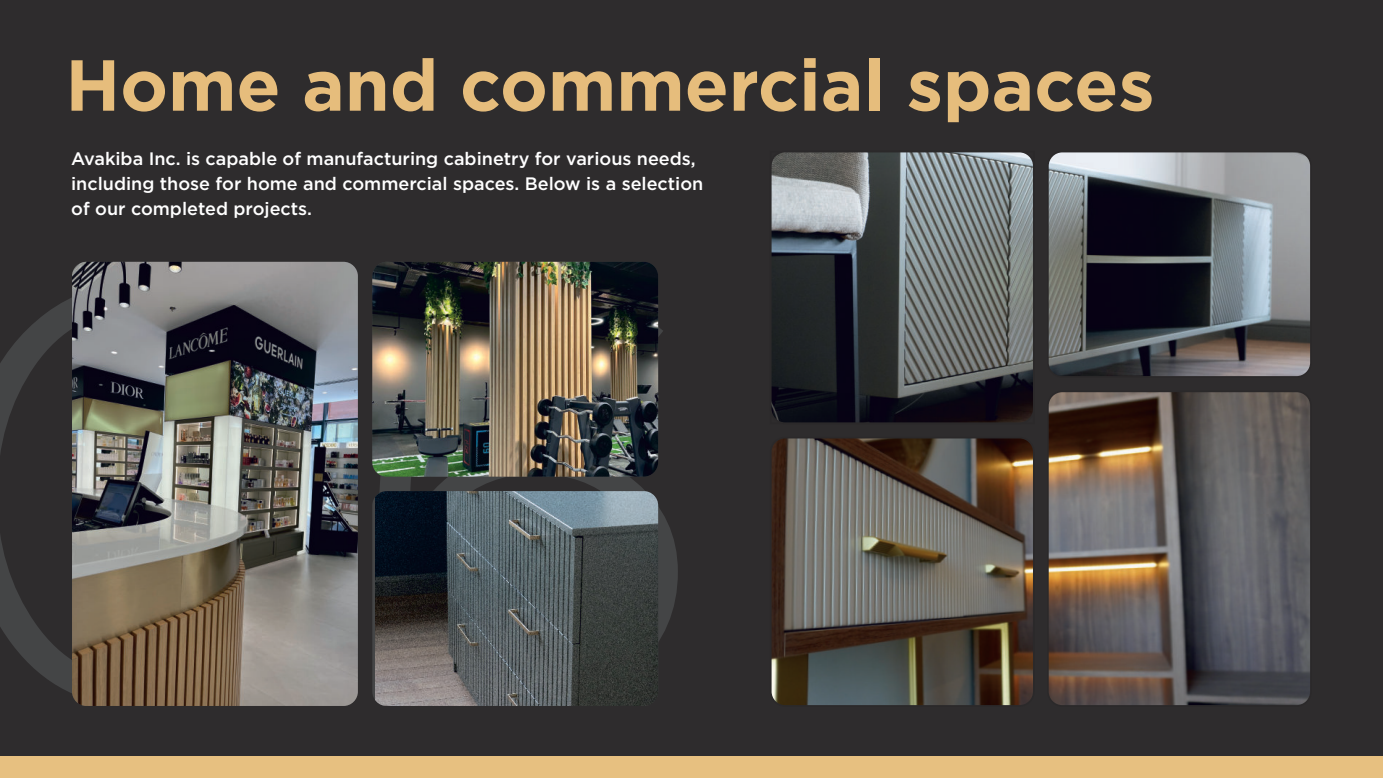
<style>
.page{position:relative;width:1383px;height:778px;background:#fff}
.page>*{position:absolute;margin:0;border:0;box-sizing:border-box;transform-origin:0 0}
.t1{font:300 582.9px "Gotham Pro";color:#444546}
.t2{font:700 72px "Gotham Pro";color:#e6bd7c}
.t3{font:500 18px/25.2px "Gotham Pro";color:#fff}
</style>
<div class="page">
<div style="left:0;top:0;width:1382px;height:778px;background:#2e2c2d"></div>
<div style="left:0;top:756px;width:1382px;height:22px;background:#e7c080"></div>
<img style="left:72px;top:262px;width:286px;height:444px;border-radius:14px">
<img style="left:372px;top:262px;width:286px;height:214px;border-radius:14px">
<img style="left:376px;top:491px;width:282px;height:215px">
<svg style="left:771px;top:152px;width:540px;height:237px"></svg>
<img style="left:771px;top:389px;width:539px;height:317px">
<h2 class="t2" style="left:65px;top:44px;width:1090px">Home and commercial spaces</h2>
<p class="t3" style="left:71px;top:145px;width:633px">Avakiba Inc. is capable of manufacturing cabinetry for various needs, including those for home and commercial spaces. Below is a selection of our completed projects.</p>
<h1 class="t1" style="left:-72px;top:175px;width:790px">06</h1>
</div>
